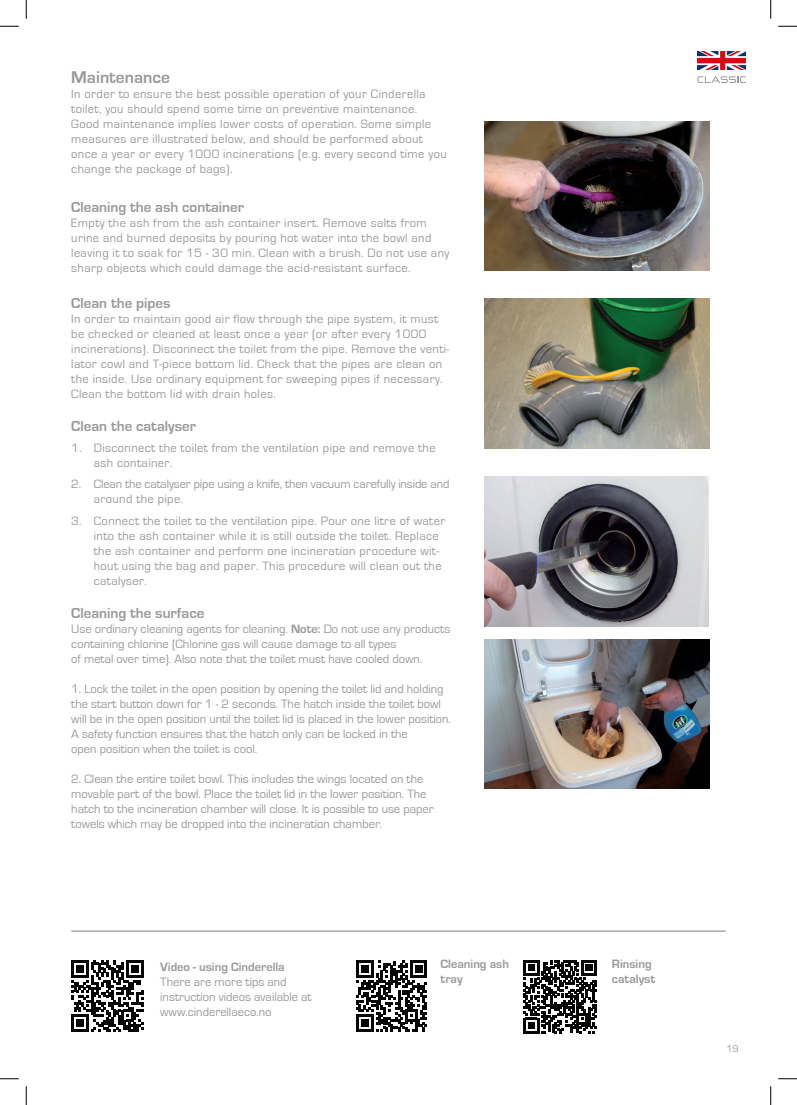
<style>
.page{position:relative;width:797px;height:1105px;background:#fff}
.page>*{position:absolute;margin:0;border:0;box-sizing:border-box;transform-origin:0 0}
.t1{font:700 17.5px "Eurostile";color:#999}
.t2{font:700 15px "Eurostile";color:#999}
.t3{font:12.5px/15px "Eurostile";letter-spacing:.03em;color:#999}
.t4{font:12.5px/15px "Eurostile";color:#999}
.t5{font:12.5px/15px "Eurostile";letter-spacing:-.01em;color:#999}
.t6{font:700 12.5px/15px "Eurostile";color:#999}
.t7{font:10px "Eurostile";color:#999}
.s1{font-weight:700}
</style>
<div class="page">
<img style="left:697px;top:51px;width:49px;height:19px">
<svg style="left:697px;top:76px;width:49px;height:7px"></svg>
<img style="left:484px;top:121px;width:225px;height:150px">
<img style="left:484px;top:299px;width:225px;height:150px">
<img style="left:484px;top:477px;width:224px;height:149px">
<img style="left:484px;top:640px;width:225px;height:148px">
<svg style="left:71px;top:960px;width:72px;height:72px"></svg>
<hr style="left:71px;top:930px;width:654px;height:2px;background:#999">
<svg style="left:523px;top:960px;width:74px;height:73px"></svg>
<svg style="left:356px;top:961px;width:71px;height:70px"></svg>
<svg style="left:0;top:25px;width:19px;height:2px"></svg>
<svg style="left:778px;top:25px;width:19px;height:2px"></svg>
<svg style="left:0;top:1078px;width:19px;height:1px"></svg>
<svg style="left:778px;top:1078px;width:19px;height:1px"></svg>
<svg style="left:25px;top:0;width:2px;height:19px"></svg>
<svg style="left:25px;top:1086px;width:2px;height:19px"></svg>
<svg style="left:770px;top:0;width:1px;height:19px"></svg>
<svg style="left:770px;top:1086px;width:1px;height:19px"></svg>
<p class="t1" style="left:71px;top:68px;width:100px">Maintenance</p>
<p class="t3" style="left:71px;top:87px;width:356px">In order to ensure the best possible operation of your Cinderella toilet, you should spend some time on preventive maintenance.</p>
<p class="t3" style="left:71px;top:117px;width:377px">Good maintenance implies lower costs of operation. Some simple measures are illustrated below, and should be performed about once a year or every 1000 incinerations (e.g. every second time you change the package of bags).</p>
<p class="t2" style="left:71px;top:199px;width:174px">Cleaning the ash container</p>
<p class="t3" style="left:71px;top:216px;width:379px">Empty the ash from the ash container insert. Remove salts from urine and burned deposits by pouring hot water into the bowl and leaving it to soak for 15 - 30 min. Clean with a brush. Do not use any sharp objects which could damage the acid-resistant surface.</p>
<p class="t2" style="left:71px;top:295px;width:101px">Clean the pipes</p>
<p class="t3" style="left:71px;top:312px;width:379px">In order to maintain good air flow through the pipe system, it must be checked or cleaned at least once a year (or after every 1000 incinerations). Disconnect the toilet from the pipe. Remove the venti&shy;lator cowl and T-piece bottom lid. Check that the pipes are clean on the inside. Use ordinary equipment for sweeping pipes if necessary.<br>Clean the bottom lid with drain holes.</p>
<p class="t2" style="left:71px;top:418px;width:126px">Clean the catalyser</p>
<p class="t3" style="left:94px;top:441px;width:343px;text-indent:-22px">1. Disconnect the toilet from the ventilation pipe and remove the ash container.</p>
<p class="t5" style="left:94px;top:477px;width:357px;text-indent:-22px">2. Clean the catalyser pipe using a knife, then vacuum carefully inside and around the pipe.</p>
<p class="t3" style="left:94px;top:513px;width:353px;text-indent:-22px">3. Connect the toilet to the ventilation pipe. Pour one litre of water into the ash container while it is still outside the toilet. Replace the ash container and perform one incineration procedure wit&shy;hout using the bag and paper. This procedure will clean out the catalyser.</p>
<p class="t2" style="left:71px;top:605px;width:135px">Cleaning the surface</p>
<p class="t4" style="left:71px;top:621px;width:380px">Use ordinary cleaning agents for cleaning. <span class="s1">Note:</span> Do not use any products</p>
<p class="t4" style="left:71px;top:636px;width:326px">containing chlorine (Chlorine gas will cause damage to all types</p>
<p class="t4" style="left:71px;top:651px;width:353px">of metal over time). Also note that the toilet must have cooled down.</p>
<p class="t4" style="left:71px;top:681px;width:381px">1. Lock the toilet in the open position by opening the toilet lid and holding the start button down for 1 - 2 seconds. The hatch inside the toilet bowl will be in the open position until the toilet lid is placed in the lower position.<br>A safety function ensures that the hatch only can be locked in the</p>
<p class="t4" style="left:71px;top:741px;width:187px">open position when the toilet is cool.</p>
<p class="t4" style="left:71px;top:771px;width:364px">2. Clean the entire toilet bowl. This includes the wings located on the movable part of the bowl. Place the toilet lid in the lower position. The hatch to the incineration chamber will close. It is possible to use paper towels which may be dropped into the incineration chamber.</p>
<p class="t6" style="left:160px;top:959px;width:126px">Video - using Cinderella</p>
<p class="t4" style="left:160px;top:975px;width:128px">There are more tips and</p>
<p class="t4" style="left:160px;top:990px;width:153px">instruction videos available at</p>
<p class="t4" style="left:160px;top:1005px;width:113px">www.cinderellaeco.no</p>
<p class="t6" style="left:440px;top:957px;width:70px">Cleaning ash tray</p>
<p class="t6" style="left:612px;top:957px;width:41px">Rinsing</p>
<p class="t6" style="left:612px;top:972px;width:45px">catalyst</p>
<p class="t7" style="left:726px;top:1043px;width:14px">19</p>
</div>
